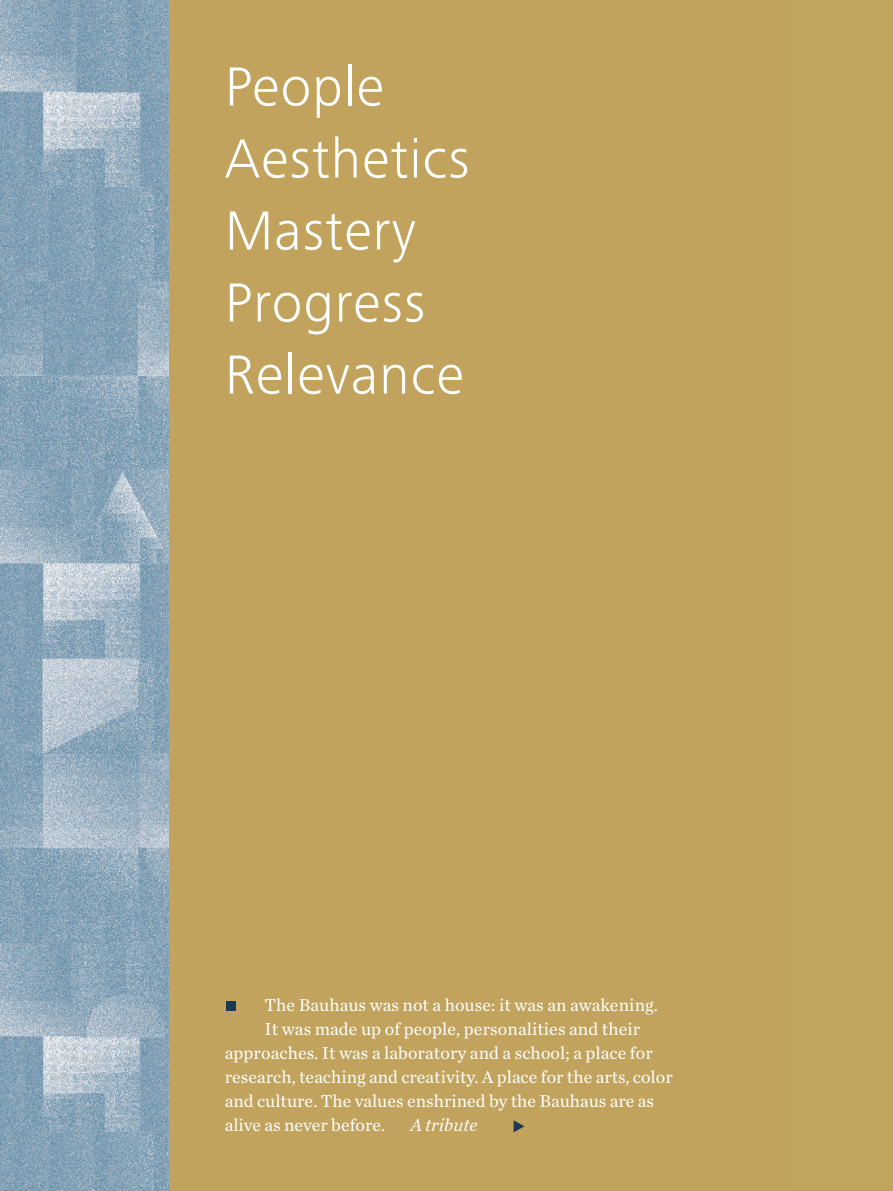
<style>
.page{position:relative;width:893px;height:1191px;background:#fff}
.page>*{position:absolute;margin:0;border:0;box-sizing:border-box;transform-origin:0 0}
.t1{font:300 57px/72px "Frutiger Next LTW1 G";letter-spacing:.02em;color:#fff}
.t2{font:18px "Chronicle Text G1";color:#fff}
.t3{font:italic 18px "Chronicle Text G1";color:#fff}
</style>
<div class="page">
<img style="left:0;top:0;width:169px;height:1191px">
<div style="left:169px;top:0;width:639px;height:1191px;background:#c1a35e"></div>
<div style="left:226px;top:1001px;width:10px;height:10px;background:#193a52"></div>
<svg style="left:514px;top:1120px;width:10px;height:12px"></svg>
<div style="left:789px;top:0;width:104px;height:1191px;background:#c1a45e"></div>
<p class="t1" style="left:225px;top:50px;width:246px">People<br>Aesthetics<br>Mastery<br>Progress<br>Relevance</p>
<p class="t2" style="left:264px;top:991px;width:395px">The Bauhaus was not a house: it was an awakening.</p>
<p class="t2" style="left:264px;top:1015px;width:377px">It was made up of people, personalities and their</p>
<p class="t2" style="left:225px;top:1039px;width:430px">approaches. It was a laboratory and a school; a place for</p>
<p class="t2" style="left:225px;top:1063px;width:449px">research, teaching and creativity. A place for the arts, color</p>
<p class="t2" style="left:225px;top:1087px;width:431px">and culture. The values enshrined by the Bauhaus are as</p>
<p class="t2" style="left:225px;top:1111px;width:162px">alive as never before.</p>
<p class="t3" style="left:410px;top:1111px;width:69px">A tribute</p>
</div>
